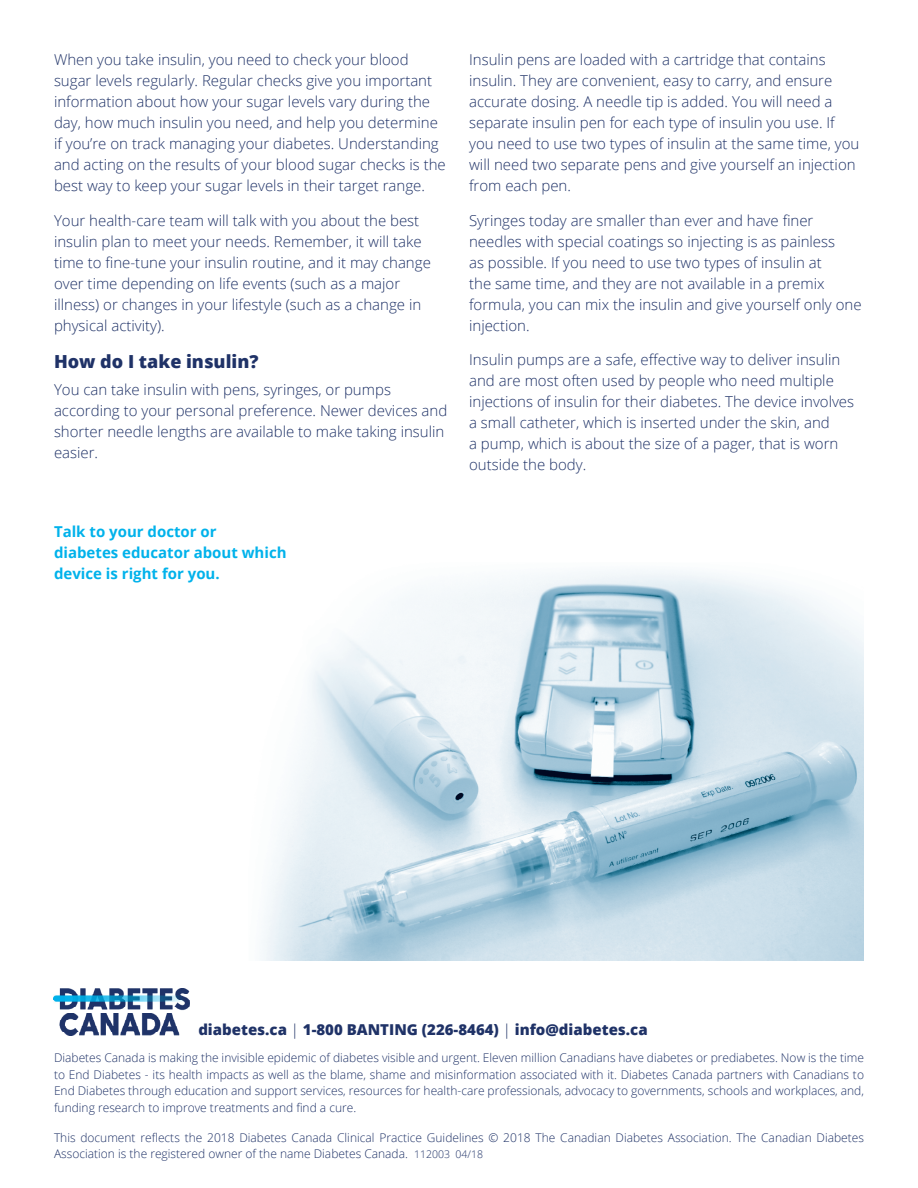
<style>
.page{position:relative;width:918px;height:1188px;background:#fff}
.page>*{position:absolute;margin:0;border:0;box-sizing:border-box;transform-origin:0 0}
.Subhead{font:800 18px "Open Sans";color:#1f3267}
.Text_10_13{font:300 15px/21px "Open Sans";color:#1f3267}
.Callout{font:700 15px/21px "Open Sans";color:#00b2eb}
.t1{font:800 15px "Open Sans";color:#1f3267}
.t2{font:300 12px/16.5px "Open Sans";color:#1f3267;text-align:justify}
.s1{font-weight:300}
.s2{font-size:10.5px}
</style>
<div class="page">
<img style="left:262px;top:570px;width:602px;height:390px">
<img style="left:54px;top:988px;width:135px;height:47px">
<p class="Text_10_13" style="left:54px;top:49px;width:393px">When you take insulin, you need to check your blood sugar levels regularly. Regular checks give you important information about how your sugar levels vary during the day, how much insulin you need, and help you determine if you’re on track managing your diabetes. Understanding and acting on the results of your blood sugar checks is the best way to keep your sugar levels in their target range.</p>
<p class="Text_10_13" style="left:54px;top:210px;width:378px">Your health-care team will talk with you about the best insulin plan to meet your needs. Remember, it will take time to fine-tune your insulin routine, and it may change over time depending on life events (such as a major illness) or changes in your lifestyle (such as a change in physical activity).</p>
<p class="Subhead" style="left:54px;top:348px;width:206px">How do I take insulin?</p>
<p class="Text_10_13" style="left:54px;top:379px;width:395px">You can take insulin with pens, syringes, or pumps according to your personal preference. Newer devices and shorter needle lengths are available to make taking insulin easier.</p>
<p class="Callout" style="left:54px;top:521px;width:234px">Talk to your doctor or<br>diabetes educator about which device is right for you.</p>
<p class="Text_10_13" style="left:469px;top:49px;width:392px">Insulin pens are loaded with a cartridge that contains insulin. They are convenient, easy to carry, and ensure accurate dosing. A needle tip is added. You will need a separate insulin pen for each type of insulin you use. If you need to use two types of insulin at the same time, you will need two separate pens and give yourself an injection from each pen.</p>
<p class="Text_10_13" style="left:469px;top:210px;width:394px">Syringes today are smaller than ever and have finer needles with special coatings so injecting is as painless<br>as possible. If you need to use two types of insulin at<br>the same time, and they are not available in a premix formula, you can mix the insulin and give yourself only one injection.</p>
<p class="Text_10_13" style="left:469px;top:349px;width:387px">Insulin pumps are a safe, effective way to deliver insulin and are most often used by people who need multiple injections of insulin for their diabetes. The device involves a small catheter, which is inserted under the skin, and<br>a pump, which is about the size of a pager, that is worn outside the body.</p>
<p class="t1" style="left:198px;top:1018px;width:451px">diabetes.ca <span class="s1">|</span> 1-800 BANTING (226-8464) <span class="s1">|</span> info@diabetes.ca</p>
<p class="t2" style="left:54px;top:1049px;width:812px">Diabetes Canada is making the invisible epidemic of diabetes visible and urgent. Eleven million Canadians have diabetes or prediabetes. Now is the time to End Diabetes - its health impacts as well as the blame, shame and misinformation associated with it. Diabetes Canada partners with Canadians to End Diabetes through education and support services, resources for health-care professionals, advocacy to governments, schools and workplaces, and, funding research to improve treatments and find a cure.</p>
<p class="t2" style="left:54px;top:1129px;width:812px">This document reflects the 2018 Diabetes Canada Clinical Practice Guidelines © 2018 The Canadian Diabetes Association. The Canadian Diabetes<br>Association is the registered owner of the name Diabetes Canada. <span class="s2">112003 04/18</span></p>
</div>
